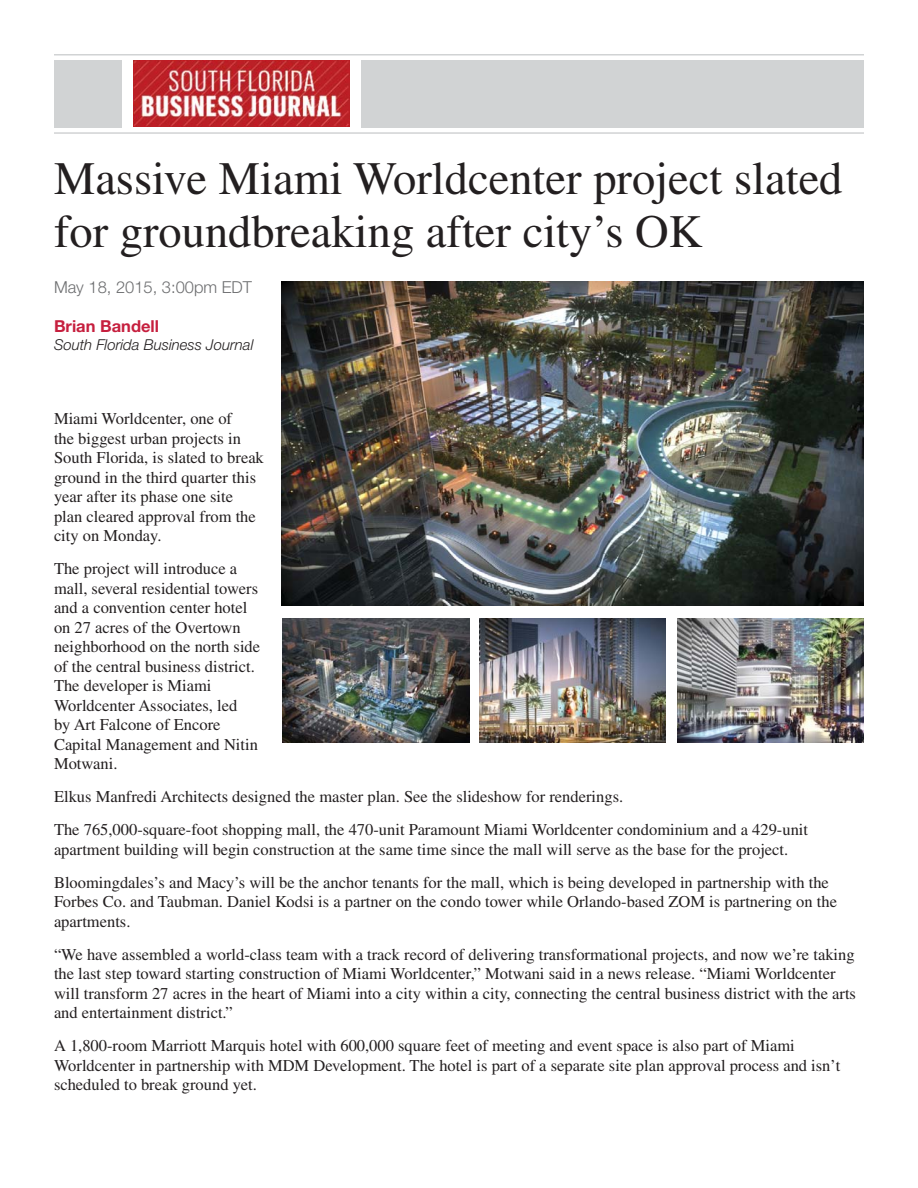
<style>
.page{position:relative;width:918px;height:1188px;background:#fff}
.page>*{position:absolute;margin:0;border:0;box-sizing:border-box;transform-origin:0 0}
.t1{font:46.5px/52.5px "Times";color:#231f20}
.t2{font:16.5px/19.5px "Times";color:#231f20}
.t3{font:300 16.5px "Helvetica Neue LT Std";color:#6d6e70}
.t4{font:700 16.5px "Helvetica Neue LT Std";color:#c61f3e}
.t5{font:italic 300 15px "Helvetica Neue LT Std";color:#231f20}
</style>
<div class="page">
<img style="left:282px;top:282px;width:582px;height:324px">
<img style="left:283px;top:619px;width:186px;height:124px">
<img style="left:678px;top:619px;width:186px;height:124px">
<img style="left:479px;top:619px;width:186px;height:124px">
<img style="left:134px;top:60px;width:216px;height:66px">
<div style="left:54px;top:60px;width:68px;height:68px;background:#d1d3d4"></div>
<div style="left:362px;top:60px;width:502px;height:68px;background:#d1d3d4"></div>
<hr style="left:54px;top:132px;width:810px;height:2px;background:#d1d3d4">
<hr style="left:54px;top:54px;width:810px;height:2px;background:#d1d3d4">
<h1 class="t1" style="left:54px;top:157px;width:790px">Massive Miami Worldcenter project slated for groundbreaking after city’s OK</h1>
<p class="t3" style="left:54px;top:281px;width:200px">May 18, 2015, 3:00pm EDT</p>
<p class="t4" style="left:54px;top:321px;width:107px">Brian Bandell</p>
<p class="t5" style="left:54px;top:340px;width:201px">South Florida Business Journal</p>
<p class="t2" style="left:54px;top:410px;width:211px">Miami Worldcenter, one of<br>the biggest urban projects in<br>South Florida, is slated to break ground in the third quarter this year after its phase one site plan cleared approval from the city on Monday.</p>
<p class="t2" style="left:54px;top:560px;width:208px">The project will introduce a mall, several residential towers and a convention center hotel on 27 acres of the Overtown neighborhood on the north side of the central business district.<br>The developer is Miami<br>Worldcenter Associates, led<br>by Art Falcone of Encore<br>Capital Management and Nitin<br>Motwani.</p>
<p class="t2" style="left:54px;top:782px;width:756px;line-height:33px">Elkus Manfredi Architects designed the master plan. See the slideshow for renderings.<br>The 765,000-square-foot shopping mall, the 470-unit Paramount Miami Worldcenter condominium and a 429-unit</p>
<p class="t2" style="left:54px;top:834px;width:776px;line-height:33px">apartment building will begin construction at the same time since the mall will serve as the base for the project.<br>Bloomingdales’s and Macy’s will be the anchor tenants for the mall, which is being developed in partnership with the</p>
<p class="t2" style="left:54px;top:893px;width:785px">Forbes Co. and Taubman. Daniel Kodsi is a partner on the condo tower while Orlando-based ZOM is partnering on the apartments.</p>
<p class="t2" style="left:54px;top:946px;width:804px">“We have assembled a world-class team with a track record of delivering transformational projects, and now we’re taking the last step toward starting construction of Miami Worldcenter,” Motwani said in a news release. “Miami Worldcenter will transform 27 acres in the heart of Miami into a city within a city, connecting the central business district with the arts and entertainment district.”</p>
<p class="t2" style="left:54px;top:1037px;width:788px">A 1,800-room Marriott Marquis hotel with 600,000 square feet of meeting and event space is also part of Miami<br>Worldcenter in partnership with MDM Development. The hotel is part of a separate site plan approval process and isn’t scheduled to break ground yet.</p>
</div>
